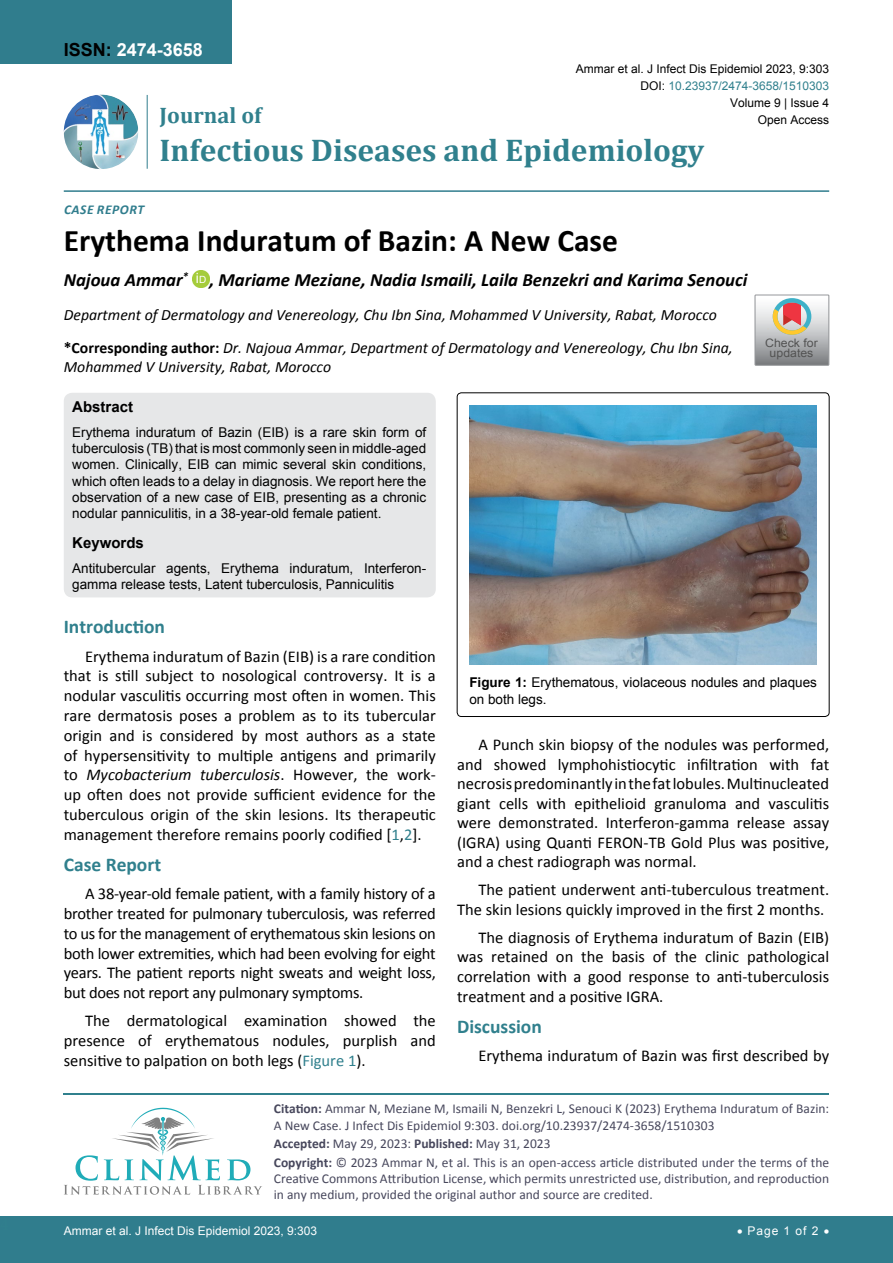
<style>
.page{position:relative;width:893px;height:1263px;background:#fff}
.page>*{position:absolute;margin:0;border:0;box-sizing:border-box;transform-origin:0 0}
.t1{font:700 31.5px "Cambria";color:#30808d}
.t2{font:700 31.5px "Calibri";color:#000}
.t3{font:700 22.5px "Cambria";color:#30808d}
.t4{font:700 19.5px "Calibri";color:#30808d}
.t5{font:italic 700 18.75px "Calibri";color:#000}
.t6{font:700 18px "Arial";color:#fff}
.t7{font:16.5px/19.8px "Calibri";color:#000;text-align:justify}
.t8{font:italic 15.75px/18.9px "Calibri";color:#000}
.t9{font:700 15px "Arial";color:#000}
.t10{font:13.5px/16.2px "Arial";color:#000}
.t11{font:13.5px/16.2px "Calibri";color:#47475c}
.t12{font:italic 700 13.5px "Calibri";letter-spacing:.04em;color:#307d8d}
.t13{font:12px "Arial";color:#000}
.t14{font:12px "Arial";color:#fff}
.t15{font:12px "Arial";color:#30808d}
.t16{font:11.7px/10.1px "Arial";color:#535353;text-align:center;scale:1.06 1}
.s1{color:#000}
.s2{font-weight:700;font-style:normal}
.s3{font-style:italic}
.s4{color:#30808d}
.s5{font-weight:700}
</style>
<div class="page">
<div style="left:0;top:0;width:231px;height:64px;background:#307d8d"></div>
<img style="left:64px;top:95px;width:74px;height:74px;border-radius:37px">
<hr style="left:147px;top:95px;width:1px;height:74px;background:#307d8d">
<hr style="left:64px;top:190px;width:765px;height:2px;background:#307d8d">
<div style="left:0;top:1217px;width:893px;height:46px;background:#307d8d"></div>
<hr style="left:64px;top:1093px;width:765px;height:2px;background:#30808d">
<svg style="left:64px;top:1108px;width:198px;height:87px"></svg>
<img style="left:192px;top:271px;width:17px;height:17px">
<div style="left:193px;top:271px;width:16px;height:16px;background:#a5cc3b;border-radius:50%"></div>
<svg style="left:755px;top:295px;width:74px;height:70px"></svg>
<div style="left:64px;top:393px;width:372px;height:204px;background:#e6e7e8;border-radius:9px"></div>
<div style="left:457px;top:393px;width:372px;height:323px;border:1px solid #000;border-radius:4px"></div>
<img style="left:469px;top:406px;width:348px;height:259px">
<p class="t6" style="left:64px;top:38px;width:141px"><span class="s1">ISSN:</span> 2474-3658</p>
<p class="t13" style="left:576px;top:60px;width:255px">Ammar et al. J Infect Dis Epidemiol 2023, 9:303</p>
<p class="t13" style="left:730px;top:95px;width:101px">Volume 9 | Issue 4</p>
<p class="t15" style="left:640px;top:78px;width:190px"><span class="s1">DOI:</span> 10.23937/2474-3658/1510303</p>
<h2 class="t3" style="left:160px;top:100px;width:103px">Journal of</h2>
<h1 class="t1" style="left:160px;top:128px;width:546px">Infectious Diseases and Epidemiology</h1>
<p class="t13" style="left:758px;top:112px;width:73px">Open Access</p>
<p class="t12" style="left:64px;top:201px;width:82px">Case Repor t</p>
<h1 class="t2" style="left:64px;top:221px;width:556px">Erythema Induratum of Bazin: A New Case</h1>
<p class="t5" style="left:64px;top:268px;width:685px">Najoua Ammar<sup>*</sup> <sup>i</sup><sup>D</sup> , Mariame Meziane, Nadia Ismaili, Laila Benzekri and Karima Senouci</p>
<p class="t8" style="left:64px;top:304px;width:655px">Department of Dermatology and Venereology, Chu Ibn Sina, Mohammed V University, Rabat, Morocco</p>
<p class="t8" style="left:64px;top:337px;width:670px"><span class="s2">*Corresponding author:</span> Dr. Najoua Ammar, Department of Dermatology and Venereology, Chu Ibn Sina,<br>Mohammed V University, Rabat, Morocco</p>
<p class="t9" style="left:72px;top:397px;width:62px">Abstract</p>
<p class="t10" style="left:72px;top:424px;width:356px;text-align:justify">Erythema induratum of Bazin (EIB) is a rare skin form of tuberculosis (TB) that is most commonly seen in middle-aged women. Clinically, EIB can mimic several skin conditions, which often leads to a delay in diagnosis. We report here the observation of a new case of EIB, presenting as a chronic nodular panniculitis, in a 38-year-old female patient.</p>
<p class="t9" style="left:72px;top:533px;width:73px">Keywords</p>
<p class="t10" style="left:72px;top:560px;width:355px">Antitubercular agents, Erythema induratum, Interferon&shy;gamma release tests, Latent tuberculosis, Panniculitis</p>
<p class="t16" style="left:765px;top:338px;width:51px">Check for updates</p>
<p class="t4" style="left:64px;top:614px;width:103px">Introduction</p>
<p class="t7" style="left:64px;top:646px;width:374px;text-indent:21px">Erythema induratum of Bazin (EIB) is a rare condition that is still subject to nosological controversy. It is a nodular vasculitis occurring most often in women. This rare dermatosis poses a problem as to its tubercular origin and is considered by most authors as a state of hypersensitivity to multiple antigens and primarily to <span class="s3">Mycobacterium tuberculosis</span>. However, the work&shy;up often does not provide sufficient evidence for the tuberculous origin of the skin lesions. Its therapeutic management therefore remains poorly codified [<span class="s4">1</span>,<span class="s4">2</span>].</p>
<p class="t4" style="left:64px;top:852px;width:99px">Case Report</p>
<p class="t7" style="left:64px;top:884px;width:374px;text-indent:21px">A 38-year-old female patient, with a family history of a brother treated for pulmonary tuberculosis, was referred to us for the management of erythematous skin lesions on both lower extremities, which had been evolving for eight years. The patient reports night sweats and weight loss, but does not report any pulmonary symptoms.</p>
<p class="t7" style="left:64px;top:1011px;width:374px;text-indent:21px">The dermatological examination showed the presence of erythematous nodules, purplish and sensitive to palpation on both legs (<span class="s4">Figure 1</span>).</p>
<p class="t10" style="left:469px;top:675px;width:349px"><span class="s5">Figure 1:</span> Erythematous, violaceous nodules and plaques on both legs.</p>
<p class="t7" style="left:457px;top:735px;width:374px;text-indent:21px">A Punch skin biopsy of the nodules was performed, and showed lymphohistiocytic infiltration with fat necrosis predominantly in the fat lobules. Multinucleated giant cells with epithelioid granuloma and vasculitis were demonstrated. Interferon-gamma release assay (IGRA) using Quanti FERON-TB Gold Plus was positive, and a chest radiograph was normal.</p>
<p class="t7" style="left:457px;top:880px;width:374px;text-align:right">The patient underwent anti-tuberculous treatment.<br>The skin lesions quickly improved in the first 2 months.</p>
<p class="t7" style="left:457px;top:927px;width:374px;text-indent:21px">The diagnosis of Erythema induratum of Bazin (EIB) was retained on the basis of the clinic pathological correlation with a good response to anti-tuberculosis treatment and a positive IGRA.</p>
<p class="t4" style="left:457px;top:1013px;width:86px">Discussion</p>
<p class="t7" style="left:478px;top:1045px;width:352px">Erythema induratum of Bazin was first described by</p>
<p class="t11" style="left:274px;top:1101px;width:557px"><span class="s5">Citation:</span> Ammar N, Meziane M, Ismaili N, Benzekri L, Senouci K (2023) Erythema Induratum of Bazin:<br>A New Case. J Infect Dis Epidemiol 9:303. doi.org/10.23937/2474-3658/1510303</p>
<p class="t11" style="left:274px;top:1134px;width:557px;line-height:18.6px"><span class="s5">Accepted:</span> May 29, 2023: <span class="s5">Published:</span> May 31, 2023<br><span class="s5">Copyright:</span> © 2023 Ammar N, et al. This is an open-access article distributed under the terms of the</p>
<p class="t11" style="left:274px;top:1170px;width:557px">Creative Commons Attribution License, which permits unrestricted use, distribution, and reproduction in any medium, provided the original author and source are credited.</p>
<p class="t14" style="left:737px;top:1223px;width:94px">• Page 1 of 2 •</p>
<p class="t14" style="left:64px;top:1223px;width:255px">Ammar et al. J Infect Dis Epidemiol 2023, 9:303</p>
</div>
